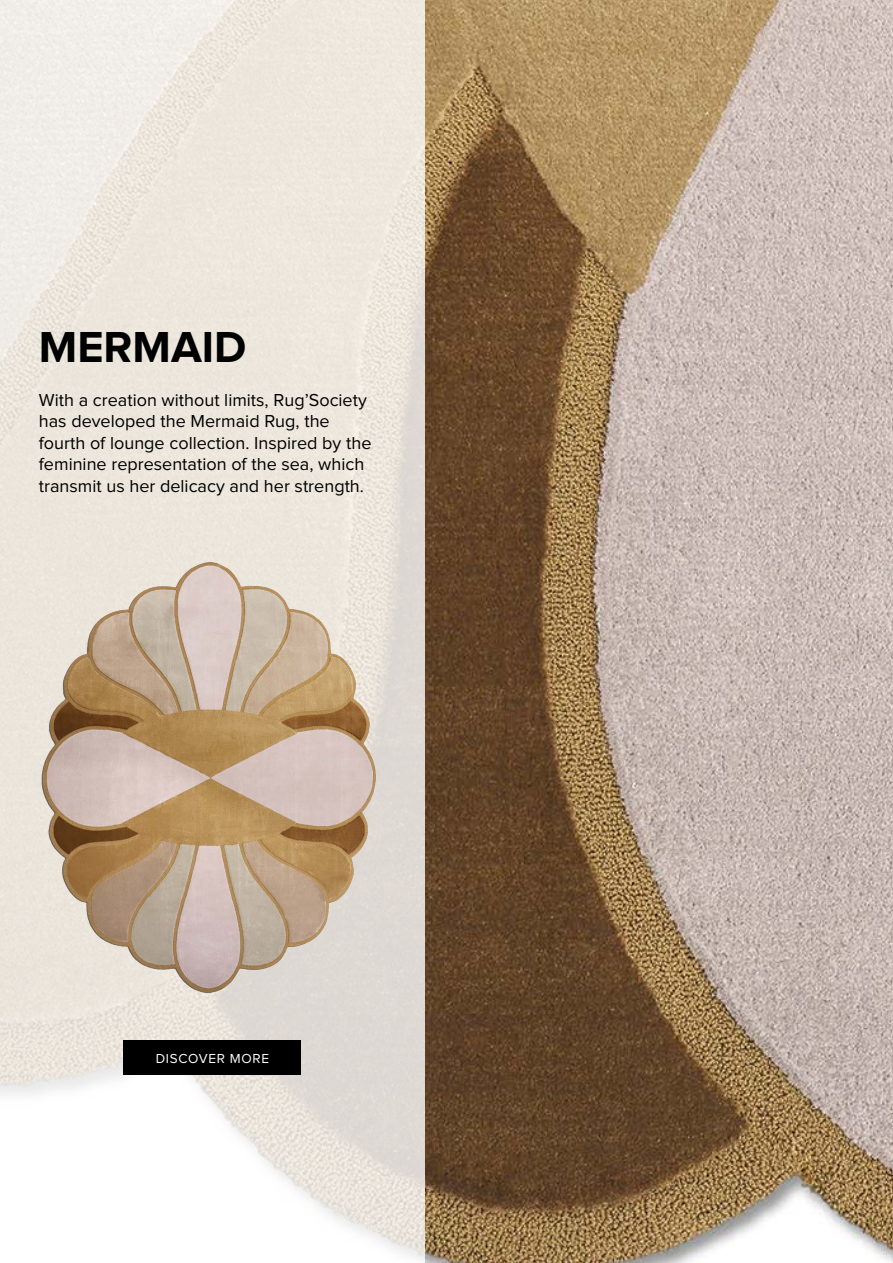
<style>
.page{position:relative;width:893px;height:1263px;background:#fff}
.page>*{position:absolute;margin:0;border:0;box-sizing:border-box;transform-origin:0 0}
.t1{font:700 45px "Proxima Nova A";color:#000}
.t2{font:18px/21.6px "Proxima Nova";color:#000}
.t3{font:13.5px "Proxima Nova A";letter-spacing:.05em;color:#fff}
</style>
<div class="page">
<img style="left:424px;top:0;width:469px;height:1263px">
<svg style="left:0;top:0;width:424px;height:1261px;background:#ede8e1"></svg>
<img style="left:25px;top:556px;width:374px;height:441px">
<div style="left:123px;top:1041px;width:177px;height:34px;background:#000"></div>
<h1 class="t1" style="left:39px;top:322px;width:209px">MERMAID</h1>
<p class="t2" style="left:39px;top:390px;width:334px">With a creation without limits, Rug’Society has developed the Mermaid Rug, the fourth of lounge collection. Inspired by the feminine representation of the sea, which transmit us her delicacy and her strength.</p>
<p class="t3" style="left:156px;top:1051px;width:115px">DISCOVER MORE</p>
</div>
